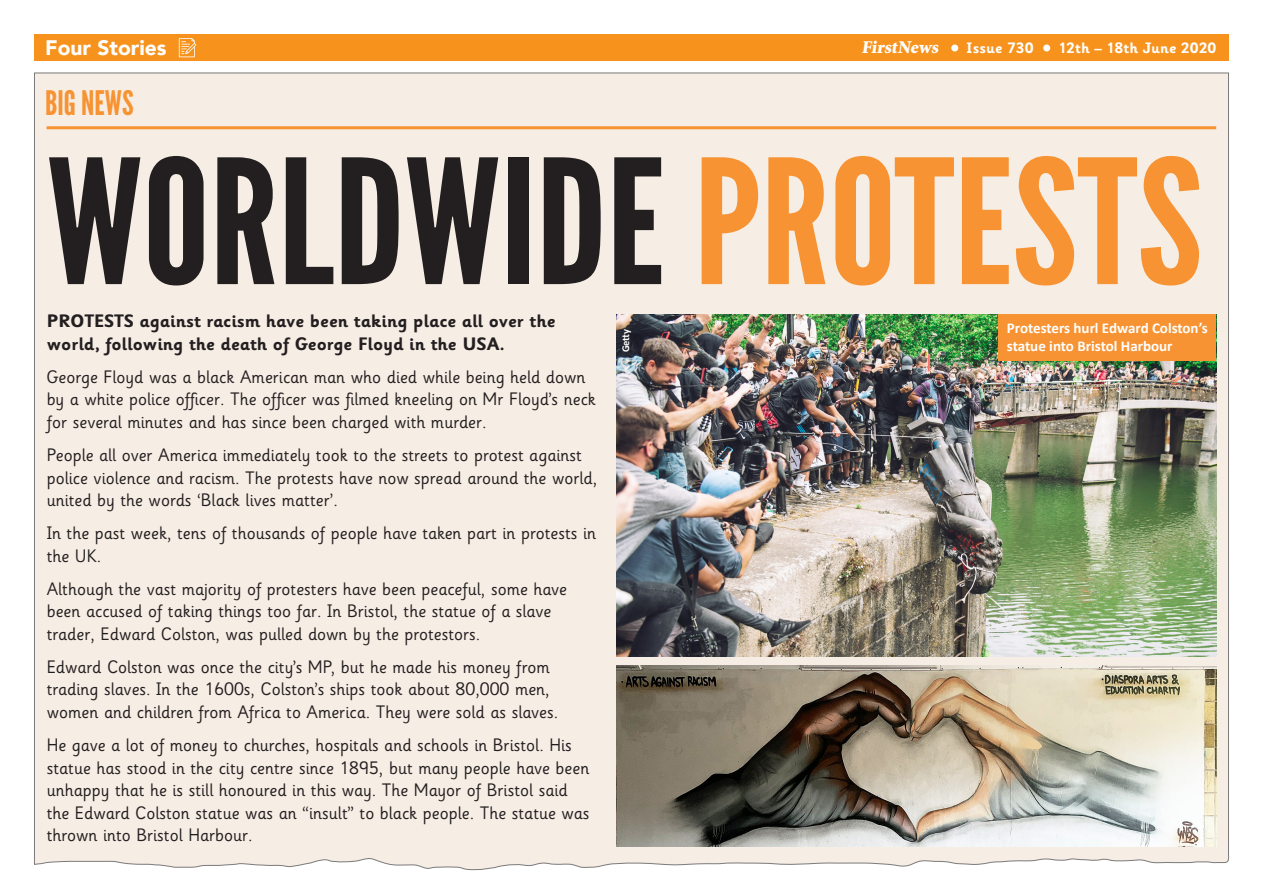
<style>
.page{position:relative;width:1263px;height:893px;background:#fff}
.page>*{position:absolute;margin:0;border:0;box-sizing:border-box;transform-origin:0 0}
.Story_body{font:172.5px "League Gothic";color:#231f20;scale:1.1 1}
.t1{font:33.75px "League Gothic";color:#f79332}
.t2{font:900 21px "Avenir";color:#fff}
.Story_body-2{font:18px/22.5px "Sassoon Infant Std";color:#231f20}
.Story_body-3{font:700 18px/22.5px "Sassoon Infant Std";color:#231f20}
.t3{font:900 18px "Minion Std";color:#fff}
.Picture_caption__rig{font:700 15px "Calibri";color:#fff}
.t4{font:700 15px "Sassoon Infant Std";letter-spacing:.025em;color:#fff}
.Body{font:700 10.5px "Calibri";color:#fff}
.s1{color:#f79332}
</style>
<div class="page">
<div style="left:34px;top:72px;width:1195px;height:798px;background:#f6ede4"></div>
<div style="left:34px;top:34px;width:1195px;height:27px;background:#f7931d"></div>
<div style="left:951px;top:45px;width:7px;height:7px;background:#fff;border-radius:50%"></div>
<div style="left:1043px;top:45px;width:7px;height:7px;background:#fff;border-radius:50%"></div>
<svg style="left:179px;top:38px;width:17px;height:19px"></svg>
<hr style="left:47px;top:126px;width:1169px;height:3px;background:#f79332">
<img style="left:617px;top:315px;width:599px;height:342px">
<img style="left:617px;top:665px;width:599px;height:181px">
<div style="left:998px;top:315px;width:218px;height:46px;background:#f79332"></div>
<p class="t2" style="left:45px;top:30px;width:123px">Four Stories</p>
<p class="t3" style="left:861px;top:38px;width:81px">FirstNews</p>
<p class="t4" style="left:966px;top:39px;width:68px">Issue 730</p>
<p class="t4" style="left:1058px;top:39px;width:159px">12th – 18th June 2020</p>
<p class="t1" style="left:45px;top:82px;width:90px">BIG NEWS</p>
<p class="Story_body" style="left:47px;top:120px;width:1052px">WORLDWIDE <span class="s1">PROTESTS</span></p>
<p class="Picture_caption__rig" style="left:1007px;top:318px;width:202px">Protesters hurl Edward Colston’s</p>
<p class="Story_body-3" style="left:47px;top:310px;width:510px">PROTESTS against racism have been taking place all over the world, following the death of George Floyd in the USA.</p>
<p class="Story_body-2" style="left:47px;top:366px;width:551px">George Floyd was a black American man who died while being held down by a white police officer. The officer was filmed kneeling on Mr Floyd’s neck for several minutes and has since been charged with murder.</p>
<p class="Story_body-2" style="left:47px;top:444px;width:552px">People all over America immediately took to the streets to protest against police violence and racism. The protests have now spread around the world, united by the words ‘Black lives matter’.</p>
<p class="Story_body-2" style="left:47px;top:522px;width:551px">In the past week, tens of thousands of people have taken part in protests in the UK.</p>
<p class="Story_body-2" style="left:47px;top:578px;width:522px">Although the vast majority of protesters have been peaceful, some have been accused of taking things too far. In Bristol, the statue of a slave trader, Edward Colston, was pulled down by the protestors.</p>
<p class="Story_body-2" style="left:47px;top:656px;width:513px">Edward Colston was once the city’s MP, but he made his money from trading slaves. In the 1600s, Colston’s ships took about 80,000 men, women and children from Africa to America. They were sold as slaves.</p>
<p class="Story_body-2" style="left:47px;top:734px;width:544px">He gave a lot of money to churches, hospitals and schools in Bristol. His statue has stood in the city centre since 1895, but many people have been unhappy that he is still honoured in this way. The Mayor of Bristol said the Edward Colston statue was an “insult” to black people. The statue was thrown into Bristol Harbour.</p>
<p class="Body" style="left:619px;top:352px;width:25px;rotate:-90deg">Getty</p>
<p class="Picture_caption__rig" style="left:1007px;top:336px;width:167px">statue into Bristol Harbour</p>
</div>
